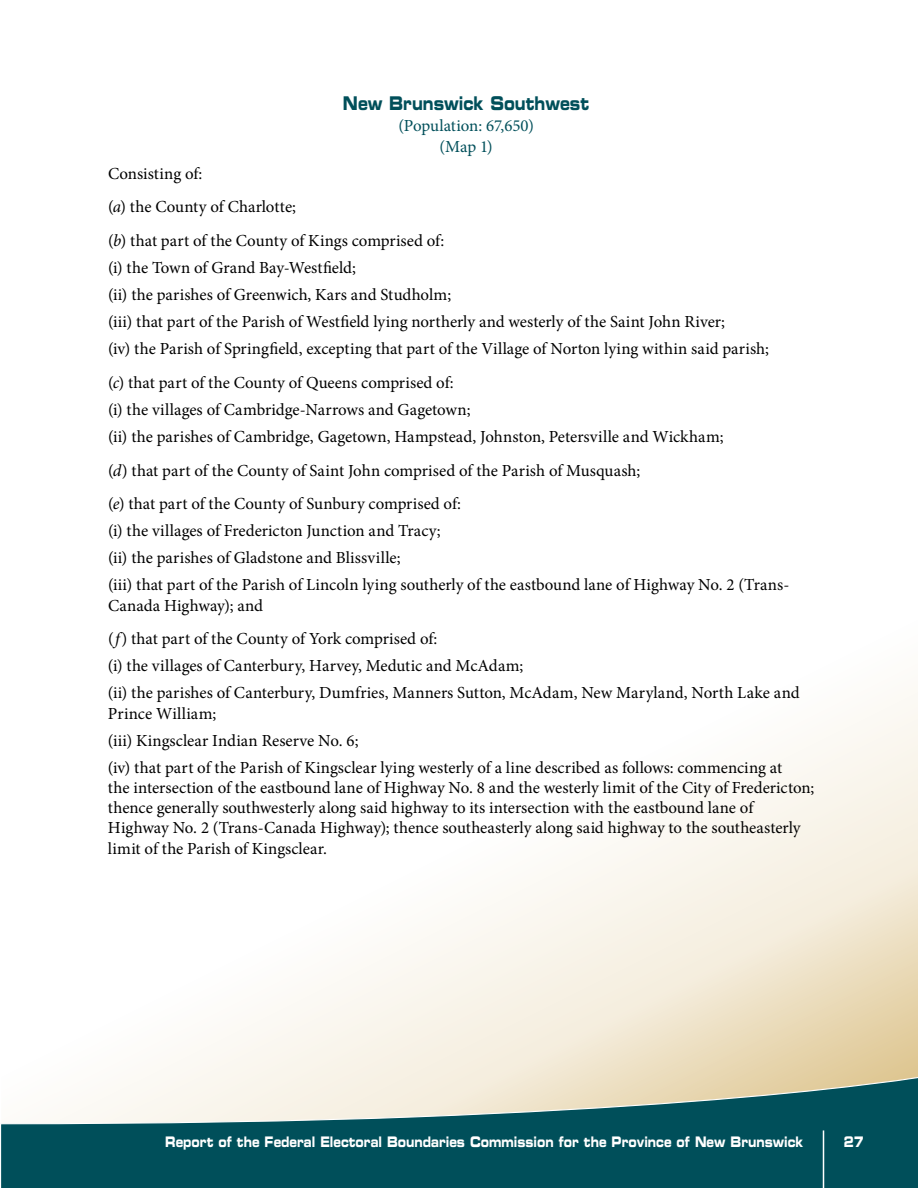
<style>
.page{position:relative;width:918px;height:1188px;background:#fff}
.page>*{position:absolute;margin:0;border:0;box-sizing:border-box;transform-origin:0 0}
.t1{font:18.9px "Eurostile Bold Extended Two";color:#004f5a;scale:.7 1}
.t2{font:16.8px/27px "Minion Pro";color:#000}
.t3{font:16.8px/20.2px "Minion Pro";letter-spacing:-.01em;color:#004f5a;text-align:center}
.t4{font:14.55px "Eurostile Bold Extended Two";color:#fff;scale:.7 1}
.s1{font-style:italic}
</style>
<div class="page">
<svg style="left:171px;top:692px;width:747px;height:373px"></svg>
<svg style="left:1px;top:1065px;width:917px;height:123px;background:#5b8a8a"></svg>
<hr style="left:823px;top:1130px;width:1px;height:58px;background:#fff">
<p class="t1" style="left:343px;top:90px;width:353px">New Brunswick Southwest</p>
<p class="t3" style="left:398px;top:116px;width:137px">(Population: 67,650) (Map 1)</p>
<p class="t2" style="left:108px;top:156px;width:338px;line-height:33.8px">Consisting of:<br>(<span class="s1">a</span>) the County of Charlotte;<br>(<span class="s1">b</span>) that part of the County of Kings comprised of:</p>
<p class="t2" style="left:108px;top:254px;width:662px">(i) the Town of Grand Bay-Westfield;<br>(ii) the parishes of Greenwich, Kars and Studholm;<br>(iii) that part of the Parish of Westfield lying northerly and westerly of the Saint John River;<br>(iv) the Parish of Springfield, excepting that part of the Village of Norton lying within said parish;</p>
<p class="t2" style="left:108px;top:369px;width:617px">(<span class="s1">c</span>) that part of the County of Queens comprised of:<br>(i) the villages of Cambridge-Narrows and Gagetown;<br>(ii) the parishes of Cambridge, Gagetown, Hampstead, Johnston, Petersville and Wickham;</p>
<p class="t2" style="left:108px;top:453px;width:534px;line-height:33.8px">(<span class="s1">d</span>) that part of the County of Saint John comprised of the Parish of Musquash; (<span class="s1">e</span>) that part of the County of Sunbury comprised of:</p>
<p class="t2" style="left:108px;top:517px;width:683px">(i) the villages of Fredericton Junction and Tracy;<br>(ii) the parishes of Gladstone and Blissville;<br>(iii) that part of the Parish of Lincoln lying southerly of the eastbound lane of Highway No. 2 (Trans-</p>
<p class="t2" style="left:108px;top:588px;width:331px;line-height:33.8px">Canada Highway); and<br>(<span class="s1">f</span>) that part of the County of York comprised of:</p>
<p class="t2" style="left:108px;top:652px;width:693px">(i) the villages of Canterbury, Harvey, Medutic and McAdam;<br>(ii) the parishes of Canterbury, Dumfries, Manners Sutton, McAdam, New Maryland, North Lake and</p>
<p class="t2" style="left:108px;top:700px;width:676px">Prince William;<br>(iii) Kingsclear Indian Reserve No. 6;<br>(iv) that part of the Parish of Kingsclear lying westerly of a line described as follows: commencing at</p>
<p class="t2" style="left:108px;top:777px;width:708px;line-height:20.2px">the intersection of the eastbound lane of Highway No. 8 and the westerly limit of the City of Fredericton; thence generally southwesterly along said highway to its intersection with the eastbound lane of Highway No. 2 (Trans-Canada Highway); thence southeasterly along said highway to the southeasterly limit of the Parish of Kingsclear.</p>
<p class="t4" style="left:165px;top:1132px;width:913px">Report of the Federal Electoral Boundaries Commission for the Province of New Brunswick</p>
<p class="t4" style="left:844px;top:1132px;width:30px">27</p>
</div>
